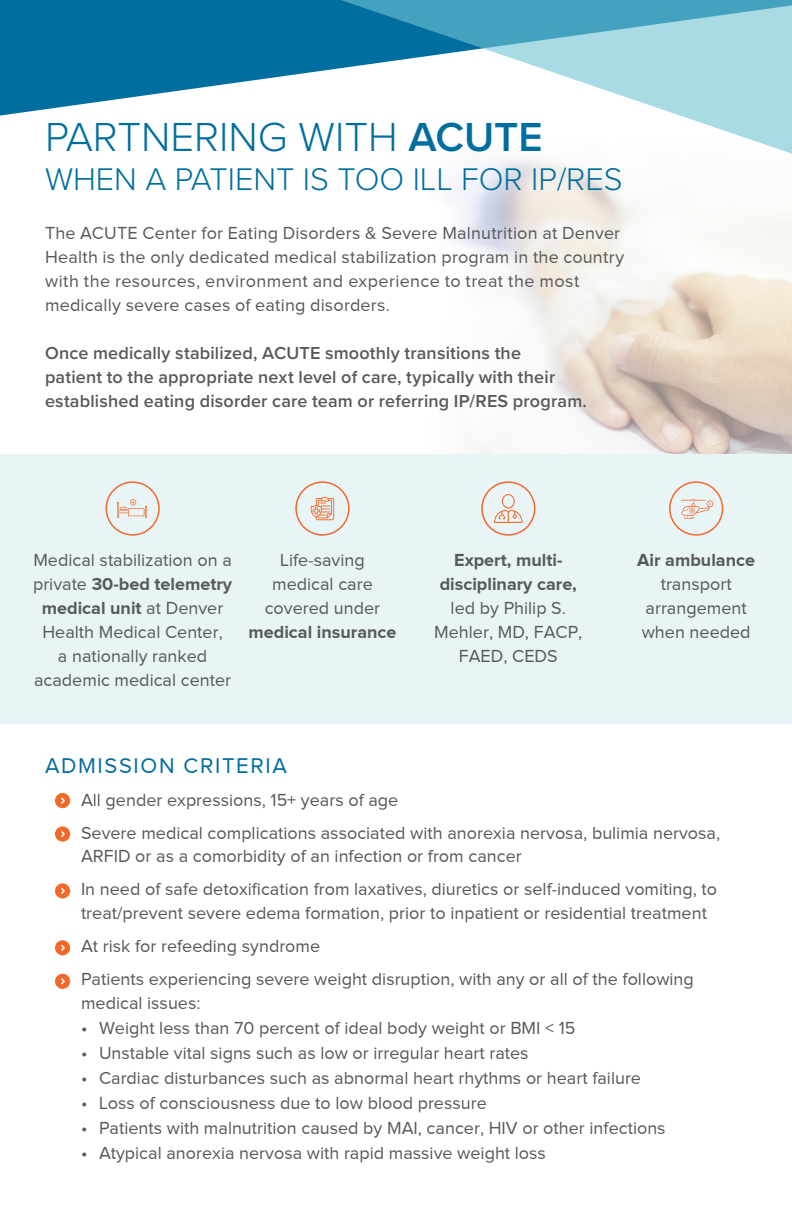
<style>
.page{position:relative;width:792px;height:1224px;background:#fff}
.page>*{position:absolute;margin:0;border:0;box-sizing:border-box;transform-origin:0 0}
.t1{font:300 42px "Proxima Nova";color:#006e9f}
.t2{font:300 32.4px "Proxima Nova";color:#006e9f}
.t3{font:22px "Proxima Nova";letter-spacing:.075em;color:#006e9f}
.t4{font:18px/24px "Proxima Nova";color:#58595b}
.t5{font:600 18px/24px "Proxima Nova";letter-spacing:.01em;color:#58595b}
.t6{font:700 18px/24px "Proxima Nova";color:#58595b;text-align:center}
.s1{font-weight:600}
.s2{font-weight:700}
</style>
<div class="page">
<img style="left:303px;top:160px;width:489px;height:295px">
<div style="left:0;top:455px;width:792px;height:269px;background:#e9f4f6"></div>
<div style="left:669px;top:481px;width:54px;height:55px;border:2px solid #f26829;border-radius:50%"></div>
<svg style="left:681px;top:498px;width:32px;height:21px"></svg>
<div style="left:295px;top:481px;width:55px;height:55px;border:2px solid #f26829;border-radius:50%"></div>
<svg style="left:311px;top:497px;width:23px;height:23px"></svg>
<div style="left:106px;top:481px;width:54px;height:55px;border:2px solid #f26829;border-radius:50%"></div>
<svg style="left:117px;top:499px;width:30px;height:19px"></svg>
<div style="left:481px;top:481px;width:54px;height:55px;border:2px solid #f26829;border-radius:50%"></div>
<svg style="left:494px;top:494px;width:29px;height:29px"></svg>
<svg style="left:55px;top:793px;width:15px;height:15px"></svg>
<svg style="left:55px;top:826px;width:15px;height:16px"></svg>
<svg style="left:55px;top:883px;width:15px;height:16px"></svg>
<svg style="left:55px;top:940px;width:15px;height:15px"></svg>
<svg style="left:55px;top:974px;width:15px;height:15px"></svg>
<svg style="left:0;top:0;width:288px;height:116px;fill:#006e9f"></svg>
<svg style="left:288px;top:0;width:504px;height:160px"></svg>
<h1 class="t1" style="left:45px;top:106px;width:499px">PARTNERING WITH <span class="s1">ACUTE</span></h1>
<h2 class="t2" style="left:45px;top:155px;width:579px">WHEN A PATIENT IS TOO ILL FOR IP/RES</h2>
<p class="t4" style="left:45px;top:220px;width:581px">The ACUTE Center for Eating Disorders &amp; Severe Malnutrition at Denver Health is the only dedicated medical stabilization program in the country with the resources, environment and experience to treat the most medically severe cases of eating disorders.</p>
<p class="t5" style="left:45px;top:340px;width:543px">Once medically stabilized, ACUTE smoothly transitions the<br>patient to the appropriate next level of care, typically with their established eating disorder care team or referring IP/RES program.</p>
<p class="t4" style="left:265px;top:548px;width:117px;text-align:center">Life-saving medical care covered under</p>
<p class="t6" style="left:249px;top:620px;width:149px">medical insurance</p>
<p class="t4" style="left:33px;top:548px;width:201px;text-align:center">Medical stabilization on a private <span class="s2">30-bed telemetry medical unit</span> at Denver<br>Health Medical Center,<br>a nationally ranked academic medical center</p>
<p class="t6" style="left:440px;top:548px;width:139px">Expert, multi&shy;disciplinary care,</p>
<p class="t4" style="left:434px;top:596px;width:150px;text-align:center">led by Philip S.<br>Mehler, MD, FACP,<br>FAED, CEDS</p>
<p class="t6" style="left:637px;top:548px;width:119px">Air ambulance</p>
<p class="t4" style="left:642px;top:572px;width:110px;text-align:center">transport arrangement when needed</p>
<p class="t3" style="left:45px;top:753px;width:243px">ADMISSION CRITERIA</p>
<p class="t4" style="left:81px;top:783px;width:641px;line-height:33px">All gender expressions, 15+ years of age<br>Severe medical complications associated with anorexia nervosa, bulimia nervosa,</p>
<p class="t4" style="left:81px;top:840px;width:638px;line-height:33px">ARFID or as a comorbidity of an infection or from cancer<br>In need of safe detoxification from laxatives, diuretics or self-induced vomiting, to</p>
<p class="t4" style="left:81px;top:897px;width:628px;line-height:33px">treat/prevent severe edema formation, prior to inpatient or residential treatment<br>At risk for refeeding syndrome<br>Patients experiencing severe weight disruption, with any or all of the following</p>
<p class="t4" style="left:81px;top:991px;width:121px">medical issues:</p>
<p class="t4" style="left:81px;top:1016px;width:496px">• Weight less than 70 percent of ideal body weight or BMI &lt; 15</p>
<p class="t4" style="left:81px;top:1041px;width:449px">• Unstable vital signs such as low or irregular heart rates</p>
<p class="t4" style="left:81px;top:1066px;width:562px">• Cardiac disturbances such as abnormal heart rhythms or heart failure</p>
<p class="t4" style="left:81px;top:1091px;width:407px">• Loss of consciousness due to low blood pressure</p>
<p class="t4" style="left:81px;top:1116px;width:586px">• Patients with malnutrition caused by MAI, cancer, HIV or other infections</p>
<p class="t4" style="left:81px;top:1141px;width:467px">• Atypical anorexia nervosa with rapid massive weight loss</p>
</div>
